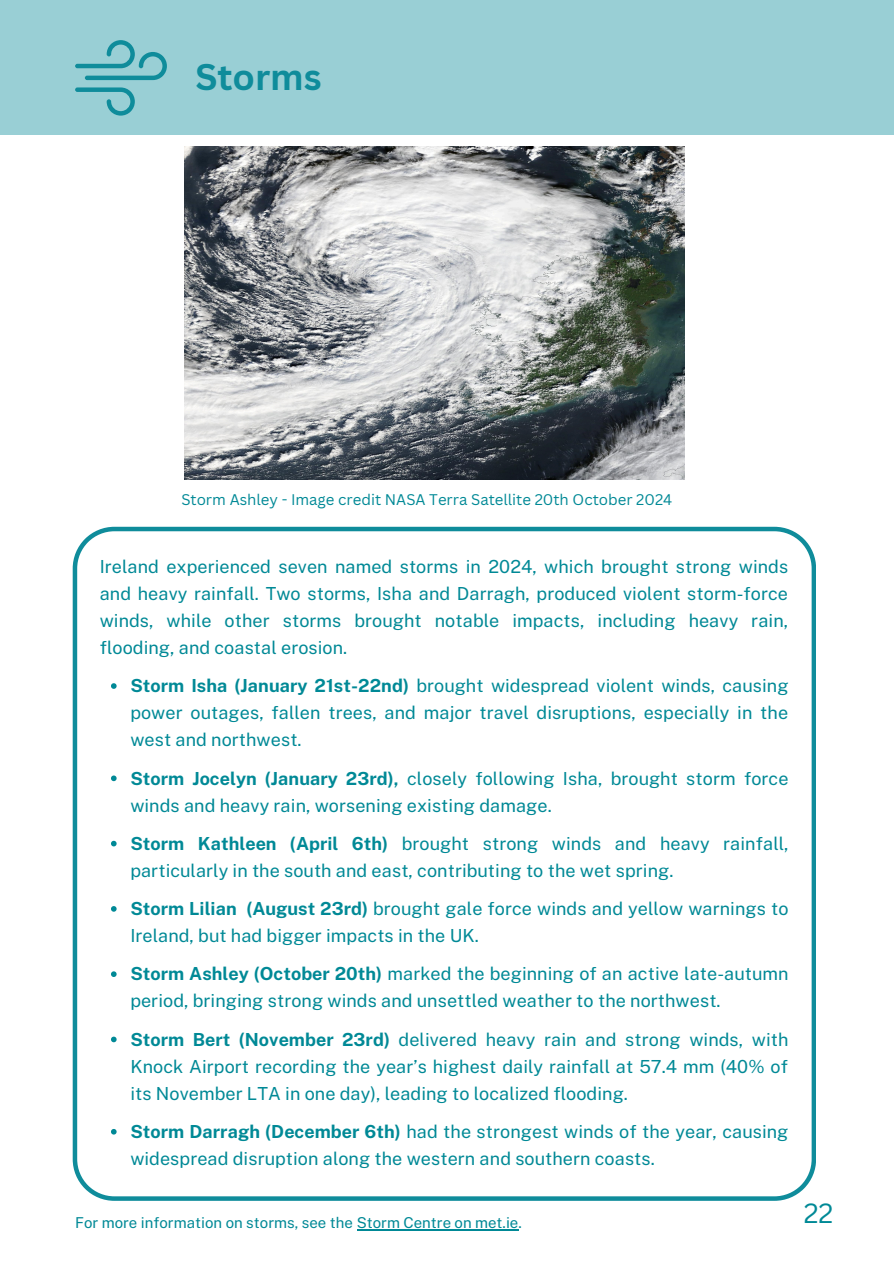
<style>
.page{position:relative;width:894px;height:1264px;background:#fff}
.page>*{position:absolute;margin:0;border:0;box-sizing:border-box;transform-origin:0 0}
.t1{font:700 36px "Canva Sans";color:#0f8c9b}
.t2{font:27px "Canva Sans";color:#008996}
.t3{font:18px/27px "Public Sans";letter-spacing:.005em;color:#008996}
.t4{font:15px "Canva Sans";color:#008996}
.t5{font:15px "Public Sans";color:#008996}
.s1{font-weight:700}
</style>
<div class="page">
<svg style="left:73px;top:527px;width:742px;height:673px"></svg>
<svg style="left:111px;top:683px;width:6px;height:6px"></svg>
<svg style="left:111px;top:775px;width:6px;height:6px"></svg>
<svg style="left:111px;top:840px;width:6px;height:6px"></svg>
<svg style="left:111px;top:906px;width:6px;height:5px"></svg>
<svg style="left:111px;top:971px;width:6px;height:6px"></svg>
<svg style="left:111px;top:1036px;width:6px;height:6px"></svg>
<svg style="left:111px;top:1128px;width:6px;height:6px"></svg>
<img style="left:184px;top:146px;width:499px;height:333px">
<div style="left:0;top:0;width:893px;height:134px;background:#99cfd5"></div>
<svg style="left:75px;top:40px;width:92px;height:40px"></svg>
<svg style="left:75px;top:87px;width:60px;height:28px"></svg>
<hr style="left:356px;top:1229px;width:162px;height:1px;background:#008996">
<h1 class="t1" style="left:195px;top:52px;width:128px">Storms</h1>
<p class="t4" style="left:181px;top:489px;width:492px">Storm Ashley - Image credit NASA Terra Satellite 20th October 2024</p>
<p class="t3" style="left:100px;top:553px;width:690px;text-align:justify">Ireland experienced seven named storms in 2024, which brought strong winds and heavy rainfall. Two storms, Isha and Darragh, produced violent storm-force winds, while other storms brought notable impacts, including heavy rain, flooding, and coastal erosion.</p>
<p class="t3" style="left:130px;top:672px;width:659px;text-align:justify"><span class="s1">Storm Isha (January 21st-22nd)</span> brought widespread violent winds, causing power outages, fallen trees, and major travel disruptions, especially in the west and northwest.</p>
<p class="t3" style="left:130px;top:764px;width:659px"><span class="s1">Storm Jocelyn (January 23rd),</span> closely following Isha, brought storm force winds and heavy rain, worsening existing damage.</p>
<p class="t3" style="left:130px;top:829px;width:659px"><span class="s1">Storm Kathleen (April 6th)</span> brought strong winds and heavy rainfall, particularly in the south and east, contributing to the wet spring.</p>
<p class="t3" style="left:130px;top:895px;width:659px"><span class="s1">Storm Lilian (August 23rd)</span> brought gale force winds and yellow warnings to<br>Ireland, but had bigger impacts in the UK.</p>
<p class="t3" style="left:130px;top:960px;width:659px"><span class="s1">Storm Ashley (October 20th)</span> marked the beginning of an active late-autumn period, bringing strong winds and unsettled weather to the northwest.</p>
<p class="t3" style="left:130px;top:1025px;width:659px;text-align:justify"><span class="s1">Storm Bert (November 23rd)</span> delivered heavy rain and strong winds, with Knock Airport recording the year’s highest daily rainfall at 57.4 mm (40% of its November LTA in one day), leading to localized flooding.</p>
<p class="t3" style="left:130px;top:1117px;width:659px"><span class="s1">Storm Darragh (December 6th)</span> had the strongest winds of the year, causing widespread disruption along the western and southern coasts.</p>
<p class="t5" style="left:75px;top:1213px;width:448px">For more information on storms, see the Storm Centre on met.ie.</p>
<h2 class="t2" style="left:803px;top:1194px;width:31px">22</h2>
</div>
